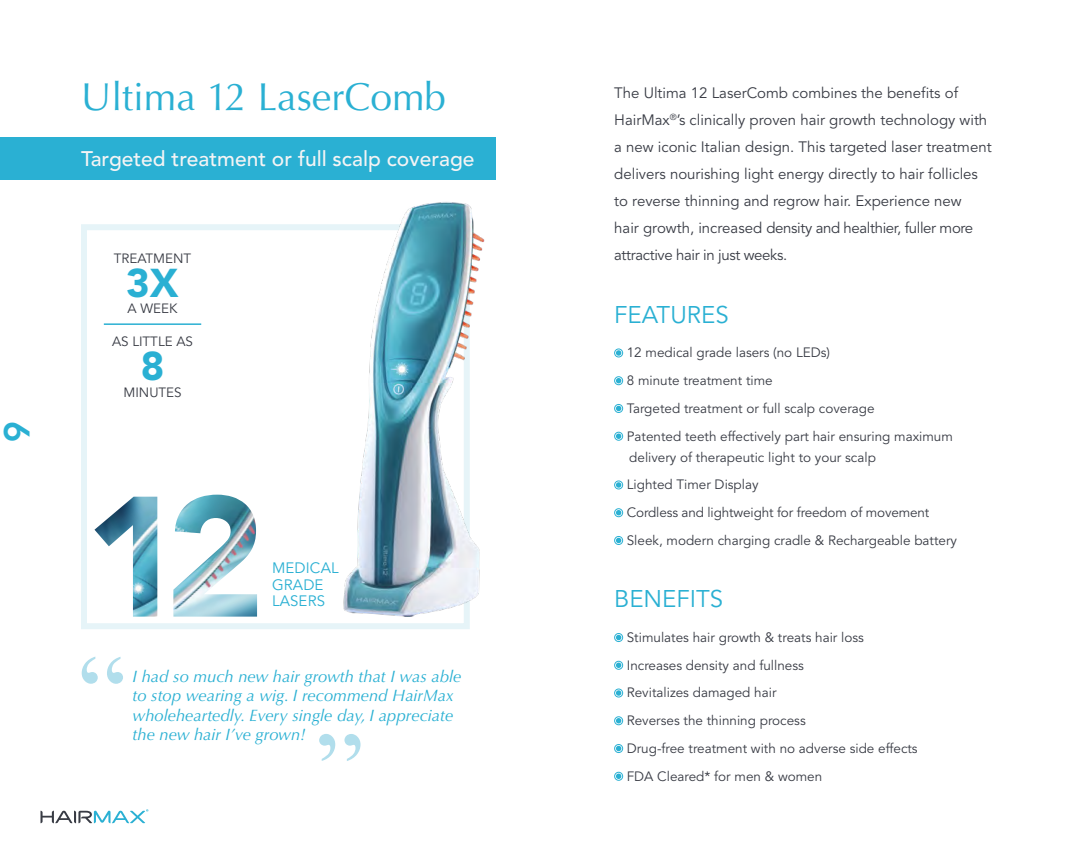
<style>
.page{position:relative;width:1080px;height:864px;background:#fff}
.page>*{position:absolute;margin:0;border:0;box-sizing:border-box;transform-origin:0 0}
.t1{font:108px "Times New Roman";color:#b1deec}
.t2{font:900 39.9px "Avenir";color:#2ab0d3}
.t3{font:39px "Optima LT Std";color:#2ab0d3}
.t4{font:800 36px "Avenir";color:#2ab0d3}
.t5{font:24px "Avenir";color:#2ab0d3}
.t6{font:500 21px "Avenir";color:#f4f4f5}
.t7{font:italic 16.5px/19.5px "Optima LT Std";color:#2ab0d3}
.t8{font:15px/27px "Avenir";color:#383b44}
.t9{font:15px/16.5px "Avenir";letter-spacing:.01em;color:#2ab0d3}
.t10{font:13.5px/27.8px "Avenir";color:#383b44}
.t11{font:13.35px "Avenir";color:#383b44}
</style>
<div class="page">
<svg style="left:41px;top:809px;width:107px;height:15px"></svg>
<div style="left:614px;top:349px;width:9px;height:8px;border:1px solid #2ab0d3;border-radius:50%"></div>
<svg style="left:616px;top:350px;width:5px;height:6px"></svg>
<div style="left:614px;top:376px;width:9px;height:9px;border:1px solid #2ab0d3;border-radius:50%"></div>
<svg style="left:616px;top:378px;width:5px;height:5px"></svg>
<div style="left:614px;top:404px;width:9px;height:9px;border:1px solid #2ab0d3;border-radius:50%"></div>
<svg style="left:616px;top:406px;width:5px;height:5px"></svg>
<div style="left:614px;top:432px;width:9px;height:9px;border:1px solid #2ab0d3;border-radius:50%"></div>
<svg style="left:616px;top:434px;width:5px;height:5px"></svg>
<div style="left:614px;top:481px;width:9px;height:8px;border:1px solid #2ab0d3;border-radius:50%"></div>
<svg style="left:616px;top:482px;width:5px;height:6px"></svg>
<div style="left:614px;top:508px;width:9px;height:9px;border:1px solid #2ab0d3;border-radius:50%"></div>
<svg style="left:616px;top:510px;width:5px;height:5px"></svg>
<div style="left:614px;top:536px;width:9px;height:9px;border:1px solid #2ab0d3;border-radius:50%"></div>
<svg style="left:616px;top:538px;width:5px;height:5px"></svg>
<div style="left:614px;top:633px;width:9px;height:9px;border:1px solid #2ab0d3;border-radius:50%"></div>
<svg style="left:616px;top:635px;width:5px;height:5px"></svg>
<div style="left:614px;top:661px;width:9px;height:9px;border:1px solid #2ab0d3;border-radius:50%"></div>
<svg style="left:616px;top:663px;width:5px;height:5px"></svg>
<div style="left:614px;top:689px;width:9px;height:8px;border:1px solid #2ab0d3;border-radius:50%"></div>
<svg style="left:616px;top:690px;width:5px;height:6px"></svg>
<div style="left:614px;top:716px;width:9px;height:9px;border:1px solid #2ab0d3;border-radius:50%"></div>
<svg style="left:616px;top:718px;width:5px;height:6px"></svg>
<div style="left:614px;top:744px;width:9px;height:9px;border:1px solid #2ab0d3;border-radius:50%"></div>
<svg style="left:616px;top:746px;width:5px;height:5px"></svg>
<div style="left:614px;top:772px;width:9px;height:9px;border:1px solid #2ab0d3;border-radius:50%"></div>
<svg style="left:616px;top:774px;width:5px;height:5px"></svg>
<img style="left:94px;top:495px;width:163px;height:122px">
<div style="left:0;top:138px;width:496px;height:42px;background:#2ab0d3"></div>
<div style="left:81px;top:224px;width:389px;height:405px;border:6px solid #e6f4f8"></div>
<hr style="left:104px;top:323px;width:97px;height:2px;background:#2ab0d3">
<img style="left:341px;top:202px;width:144px;height:415px">
<h3 class="t4" style="left:50px;top:421px;width:23px;rotate:90deg">6</h3>
<h3 class="t3" style="left:81px;top:74px;width:367px">Ultima 12 LaserComb</h3>
<h3 class="t6" style="left:81px;top:140px;width:395px">Targeted treatment or full scalp coverage</h3>
<p class="t11" style="left:114px;top:250px;width:79px">TREATMENT</p>
<h2 class="t2" style="left:126px;top:249px;width:54px">3X</h2>
<p class="t11" style="left:128px;top:300px;width:51px">A WEEK</p>
<p class="t11" style="left:112px;top:334px;width:83px">AS LITTLE AS</p>
<h2 class="t2" style="left:141px;top:332px;width:25px">8</h2>
<p class="t11" style="left:123px;top:384px;width:60px">MINUTES</p>
<p class="t9" style="left:272px;top:560px;width:68px">MEDICAL<br>GRADE<br>LASERS</p>
<h1 class="t1" style="left:78px;top:621px;width:49px">“</h1>
<p class="t7" style="left:133px;top:667px;width:330px">I had so much new hair growth that I was able to stop wearing a wig. I recommend HairMax wholeheartedly. Every single day, I appreciate</p>
<p class="t7" style="left:133px;top:725px;width:175px">the new hair I’ve grown!</p>
<h1 class="t1" style="left:364px;top:797px;width:49px;rotate:-180deg">“</h1>
<p class="t8" style="left:614px;top:80px;width:379px">The Ultima 12 LaserComb combines the benefits of HairMax<sup>®</sup>’s clinically proven hair growth technology with a new iconic Italian design. This targeted laser treatment delivers nourishing light energy directly to hair follicles to reverse thinning and regrow hair. Experience new<br>hair growth, increased density and healthier, fuller more attractive hair in just weeks.</p>
<h3 class="t5" style="left:614px;top:300px;width:116px">FEATURES</h3>
<p class="t10" style="left:627px;top:339px;width:328px">12 medical grade lasers (no LEDs)<br>8 minute treatment time<br>Targeted treatment or full scalp coverage<br>Patented teeth effectively part hair ensuring maximum</p>
<p class="t10" style="left:627px;top:443px;width:332px">delivery of therapeutic light to your scalp<br>Lighted Timer Display<br>Cordless and lightweight for freedom of movement Sleek, modern charging cradle &amp; Rechargeable battery</p>
<h3 class="t5" style="left:614px;top:585px;width:111px">BENEFITS</h3>
<p class="t10" style="left:627px;top:624px;width:292px">Stimulates hair growth &amp; treats hair loss Increases density and fullness<br>Revitalizes damaged hair<br>Reverses the thinning process<br>Drug-free treatment with no adverse side effects FDA Cleared* for men &amp; women</p>
</div>
